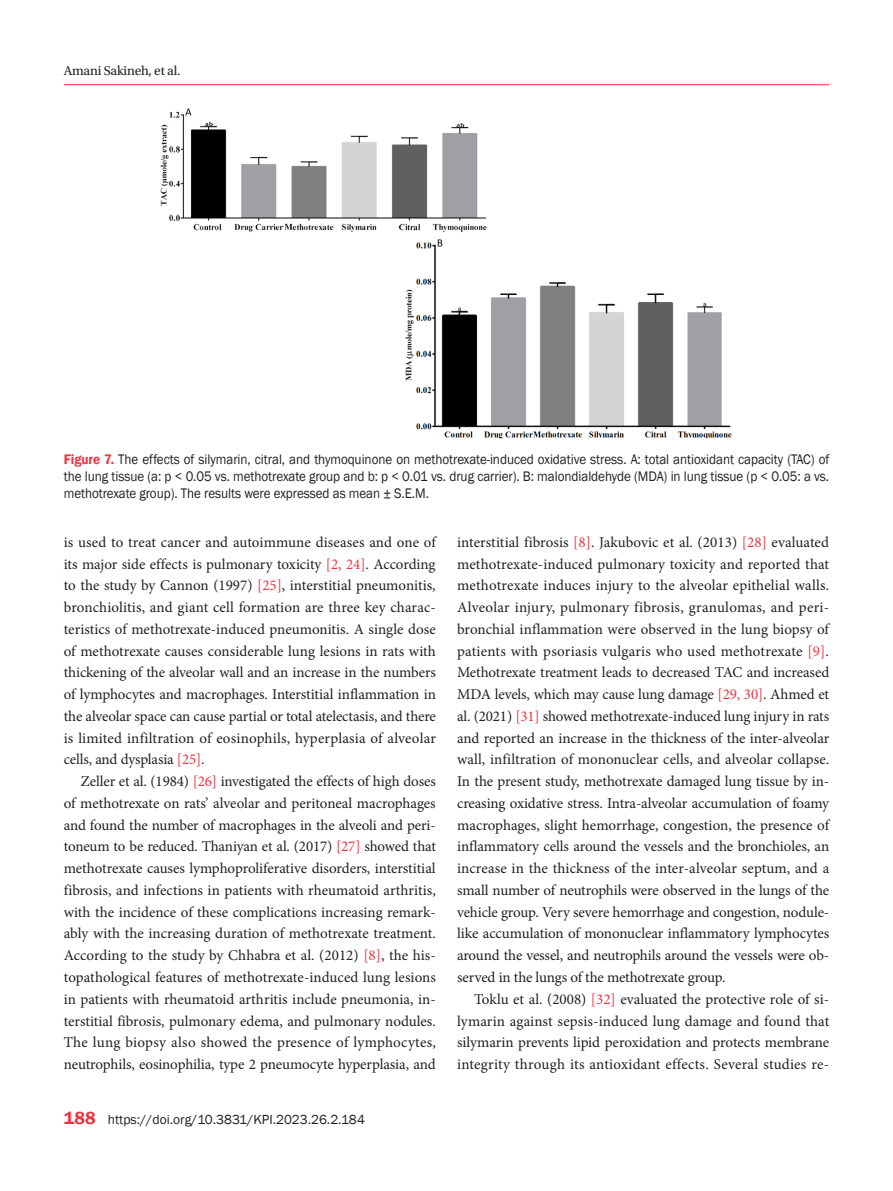
<style>
.page{position:relative;width:893px;height:1191px;background:#fff}
.page>*{position:absolute;margin:0;border:0;box-sizing:border-box;transform-origin:0 0}
.t1{font:15px/21.8px "Minion Pro";letter-spacing:-.005em;color:#231f20;text-align:justify}
.t2{font:14.25px/17.1px "Franklin Gothic";letter-spacing:-.005em;color:#231f20;text-align:justify;scale:.92 1}
.t3{font:13.5px "Franklin Gothic";color:#231f20}
.t4{font:13.5px "Utopia Std";letter-spacing:-.015em;color:#231f20}
.s1{font-weight:600;color:#ee3340}
.s2{color:#ee3340}
.s3{font-weight:600;font-size:18px;color:#ee3340}
</style>
<div class="page">
<hr style="left:64px;top:84px;width:765px;height:1px;background:#ee3340">
<img style="left:160px;top:108px;width:572px;height:331px">
<p class="t4" style="left:64px;top:63px;width:118px">Amani Sakineh, et al.</p>
<p class="t2" style="left:64px;top:451px;width:834px"><span class="s1">Figure 7.</span> The effects of silymarin, citral, and thymoquinone on methotrexate-induced oxidative stress. A: total antioxidant capacity (TAC) of the lung tissue (a: p &lt; 0.05 vs. methotrexate group and b: p &lt; 0.01 vs. drug carrier). B: malondialdehyde (MDA) in lung tissue (p &lt; 0.05: a vs. methotrexate group). The results were expressed as mean ± S.E.M.</p>
<p class="t1" style="left:64px;top:531px;width:374px">is used to treat cancer and autoimmune diseases and one of its major side effects is pulmonary toxicity <span class="s2">[2, 24]</span>. According to the study by Cannon (1997) <span class="s2">[25]</span>, interstitial pneumonitis, bronchiolitis, and giant cell formation are three key charac&shy;teristics of methotrexate-induced pneumonitis. A single dose of methotrexate causes considerable lung lesions in rats with thickening of the alveolar wall and an increase in the numbers of lymphocytes and macrophages. Interstitial inflammation in the alveolar space can cause partial or total atelectasis, and there is limited infiltration of eosinophils, hyperplasia of alveolar cells, and dysplasia <span class="s2">[25]</span>.</p>
<p class="t1" style="left:64px;top:770px;width:374px;text-indent:17px">Zeller et al. (1984) <span class="s2">[26]</span> investigated the effects of high doses of methotrexate on rats’ alveolar and peritoneal macrophages and found the number of macrophages in the alveoli and peri&shy;toneum to be reduced. Thaniyan et al. (2017) <span class="s2">[27]</span> showed that methotrexate causes lymphoproliferative disorders, interstitial fibrosis, and infections in patients with rheumatoid arthritis, with the incidence of these complications increasing remark&shy;ably with the increasing duration of methotrexate treatment.<br>According to the study by Chhabra et al. (2012) <span class="s2">[8]</span>, the his&shy;topathological features of methotrexate-induced lung lesions in patients with rheumatoid arthritis include pneumonia, in&shy;terstitial fibrosis, pulmonary edema, and pulmonary nodules.<br>The lung biopsy also showed the presence of lymphocytes, neutrophils, eosinophilia, type 2 pneumocyte hyperplasia, and</p>
<p class="t3" style="left:64px;top:1111px;width:303px"><span class="s3">188</span> https://doi.org/10.3831/KPI.2023.26.2.184</p>
<p class="t1" style="left:457px;top:531px;width:374px">interstitial fibrosis <span class="s2">[8]</span>. Jakubovic et al. (2013) <span class="s2">[28]</span> evaluated methotrexate-induced pulmonary toxicity and reported that methotrexate induces injury to the alveolar epithelial walls.<br>Alveolar injury, pulmonary fibrosis, granulomas, and peri&shy;bronchial inflammation were observed in the lung biopsy of patients with psoriasis vulgaris who used methotrexate <span class="s2">[9]</span>.<br>Methotrexate treatment leads to decreased TAC and increased MDA levels, which may cause lung damage <span class="s2">[29, 30]</span>. Ahmed et al. (2021) <span class="s2">[31]</span> showed methotrexate-induced lung injury in rats and reported an increase in the thickness of the inter-alveolar wall, infiltration of mononuclear cells, and alveolar collapse.<br>In the present study, methotrexate damaged lung tissue by in&shy;creasing oxidative stress. Intra-alveolar accumulation of foamy macrophages, slight hemorrhage, congestion, the presence of inflammatory cells around the vessels and the bronchioles, an increase in the thickness of the inter-alveolar septum, and a small number of neutrophils were observed in the lungs of the vehicle group. Very severe hemorrhage and congestion, nodule&shy;like accumulation of mononuclear inflammatory lymphocytes around the vessel, and neutrophils around the vessels were ob&shy;served in the lungs of the methotrexate group.</p>
<p class="t1" style="left:457px;top:988px;width:374px;text-indent:17px">Toklu et al. (2008) <span class="s2">[32]</span> evaluated the protective role of si&shy;lymarin against sepsis-induced lung damage and found that silymarin prevents lipid peroxidation and protects membrane integrity through its antioxidant effects. Several studies re-</p>
</div>
